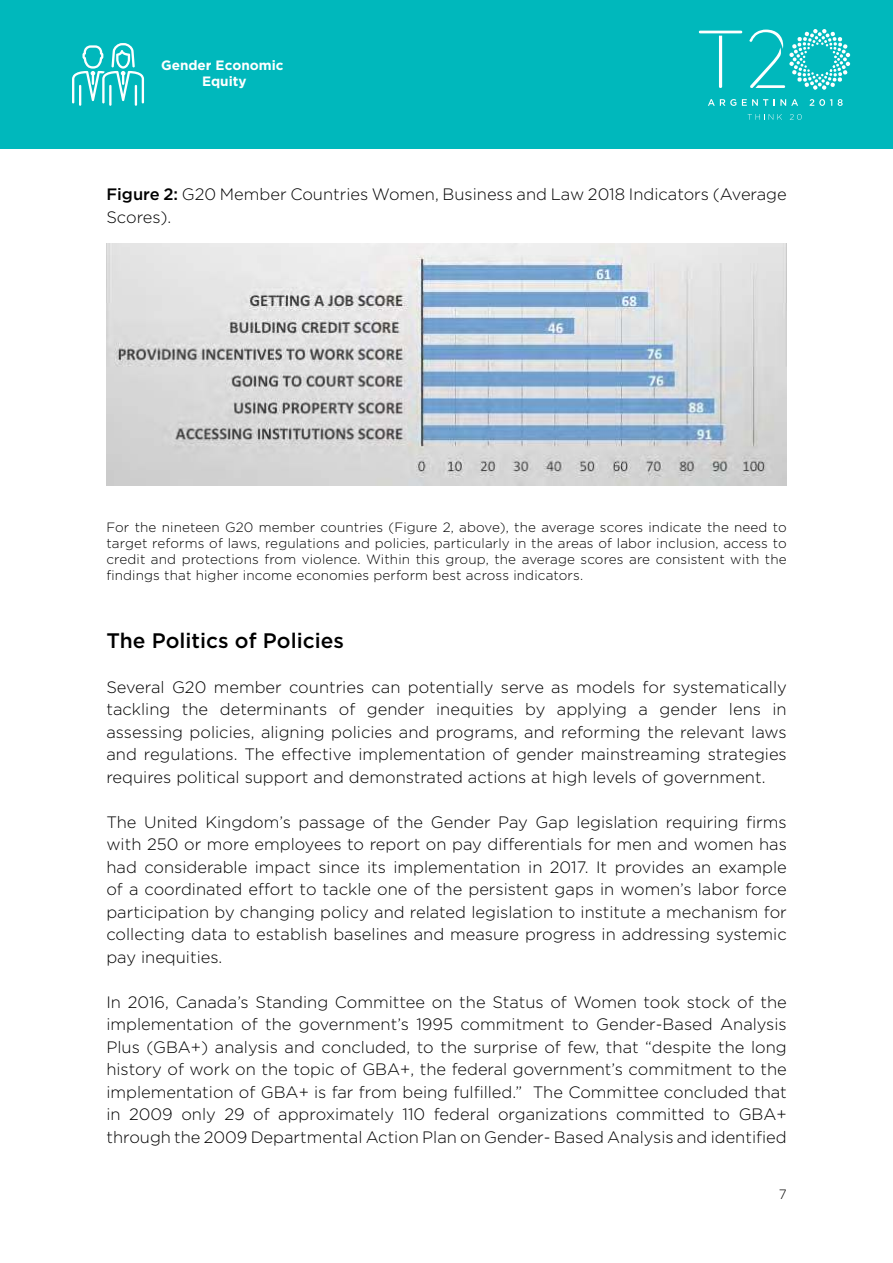
<style>
.page{position:relative;width:893px;height:1263px;background:#fff}
.page>*{position:absolute;margin:0;border:0;box-sizing:border-box;transform-origin:0 0}
.t1{font:500 21px "Gotham";color:#000}
.t2{font:300 16.5px/22.5px "Gotham";color:#000;text-align:justify}
.t3{font:300 13.5px/16.2px "Gotham";letter-spacing:.01em;color:#000;text-align:justify}
.t4{font:700 13.5px/16.2px "Gotham";color:#fff;text-align:center}
.s1{font-weight:500}
</style>
<div class="page">
<div style="left:0;top:0;width:893px;height:149px;background:#00b8bc"></div>
<svg style="left:749px;top:29px;width:101px;height:61px"></svg>
<svg style="left:708px;top:99px;width:28px;height:7px"></svg>
<svg style="left:742px;top:99px;width:26px;height:7px"></svg>
<svg style="left:774px;top:99px;width:24px;height:7px"></svg>
<svg style="left:810px;top:99px;width:22px;height:7px"></svg>
<svg style="left:838px;top:99px;width:5px;height:7px"></svg>
<svg style="left:699px;top:31px;width:43px;height:57px"></svg>
<svg style="left:748px;top:114px;width:34px;height:6px"></svg>
<svg style="left:790px;top:114px;width:12px;height:6px"></svg>
<hr style="left:79px;top:85px;width:2px;height:21px;background:#fff">
<hr style="left:109px;top:85px;width:3px;height:21px;background:#fff">
<hr style="left:135px;top:85px;width:2px;height:21px;background:#fff">
<svg style="left:72px;top:43px;width:72px;height:60px"></svg>
<img style="left:106px;top:243px;width:681px;height:242px">
<p class="t4" style="left:161px;top:58px;width:124px">Gender Economic<br>Equity</p>
<p class="t2" style="left:106px;top:184px;width:682px"><span class="s1">Figure 2:</span> G20 Member Countries Women, Business and Law 2018 Indicators (Average<br>Scores).</p>
<p class="t3" style="left:106px;top:519px;width:682px">For the nineteen G20 member countries (Figure 2, above), the average scores indicate the need to target reforms of laws, regulations and policies, particularly in the areas of labor inclusion, access to credit and protections from violence. Within this group, the average scores are consistent with the findings that higher income economies perform best across indicators.</p>
<p class="t1" style="left:106px;top:631px;width:239px">The Politics of Policies</p>
<p class="t2" style="left:106px;top:676px;width:682px">Several G20 member countries can potentially serve as models for systematically tackling the determinants of gender inequities by applying a gender lens in assessing policies, aligning policies and programs, and reforming the relevant laws and regulations. The effective implementation of gender mainstreaming strategies requires political support and demonstrated actions at high levels of government.</p>
<p class="t2" style="left:106px;top:811px;width:682px">The United Kingdom’s passage of the Gender Pay Gap legislation requiring firms with 250 or more employees to report on pay differentials for men and women has had considerable impact since its implementation in 2017. It provides an example of a coordinated effort to tackle one of the persistent gaps in women’s labor force participation by changing policy and related legislation to institute a mechanism for collecting data to establish baselines and measure progress in addressing systemic pay inequities.</p>
<p class="t2" style="left:106px;top:991px;width:682px">In 2016, Canada’s Standing Committee on the Status of Women took stock of the implementation of the government’s 1995 commitment to Gender-Based Analysis Plus (GBA+) analysis and concluded, to the surprise of few, that “despite the long history of work on the topic of GBA+, the federal government’s commitment to the implementation of GBA+ is far from being fulfilled.” The Committee concluded that in 2009 only 29 of approximately 110 federal organizations committed to GBA+ through the 2009 Departmental Action Plan on Gender- Based Analysis and identified</p>
<p class="t3" style="left:779px;top:1187px;width:9px">7</p>
</div>
